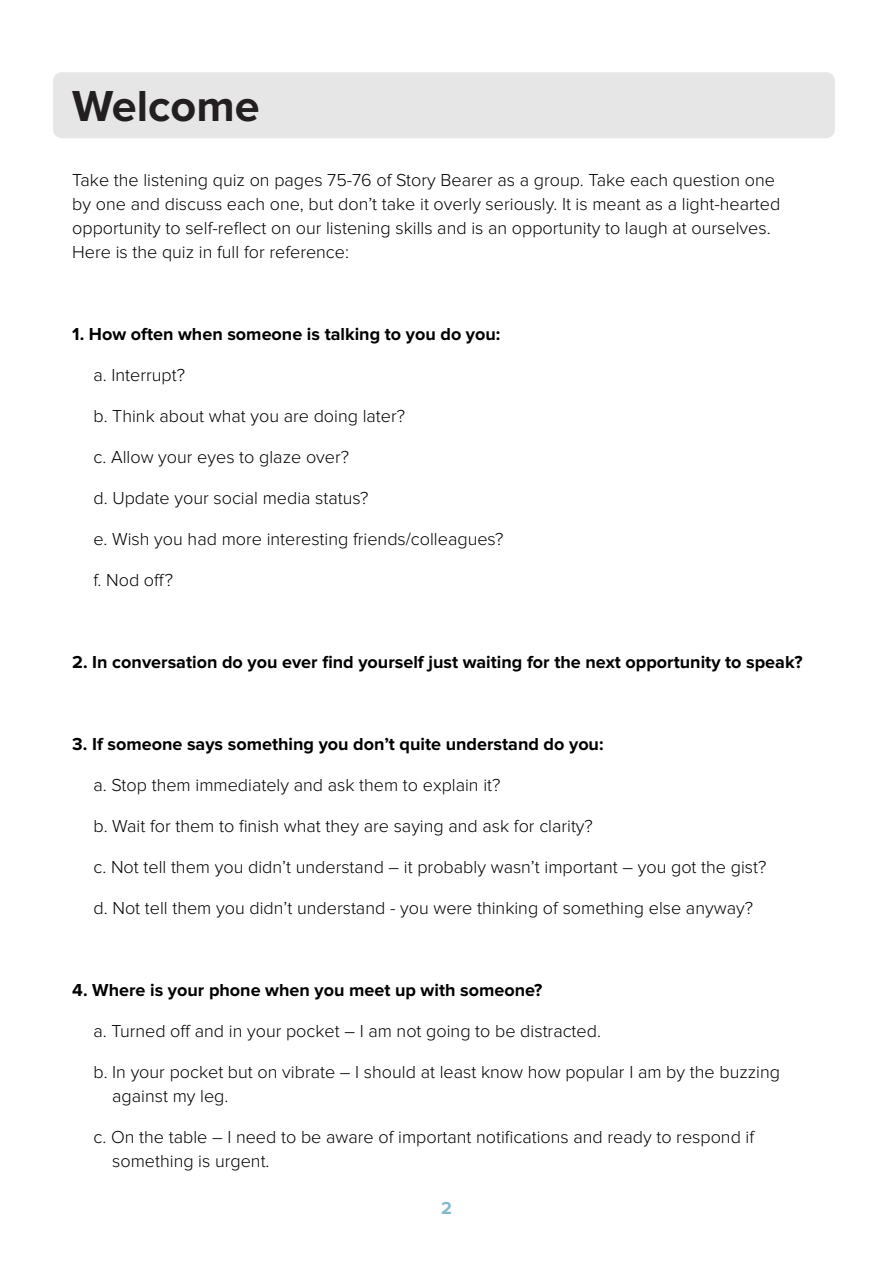
<style>
.page{position:relative;width:893px;height:1263px;background:#fff}
.page>*{position:absolute;margin:0;border:0;box-sizing:border-box;transform-origin:0 0}
.Heading_1{font:700 45px "Proxima Nova";color:#231f20}
.Main_body{font:300 18px/24px "Proxima Nova";color:#000}
.Main_body-2{font:700 18px "Proxima Nova";color:#000}
.t1{font:700 18px "Proxima Nova";color:#83baca}
</style>
<div class="page">
<div style="left:53px;top:72px;width:782px;height:66px;background:#e6e6e6;border-radius:9px"></div>
<p class="Heading_1" style="left:72px;top:80px;width:189px">Welcome</p>
<p class="Main_body" style="left:72px;top:168px;width:710px">Take the listening quiz on pages 75-76 of Story Bearer as a group. Take each question one by one and discuss each one, but don’t take it overly seriously. It is meant as a light-hearted opportunity to self-reflect on our listening skills and is an opportunity to laugh at ourselves.<br>Here is the quiz in full for reference:</p>
<p class="Main_body-2" style="left:72px;top:324px;width:430px">1. How often when someone is talking to you do you:</p>
<p class="Main_body" style="left:94px;top:363px;width:93px">a. Interrupt?</p>
<p class="Main_body" style="left:94px;top:404px;width:313px">b. Think about what you are doing later?</p>
<p class="Main_body" style="left:94px;top:445px;width:257px">c. Allow your eyes to glaze over?</p>
<p class="Main_body" style="left:94px;top:486px;width:276px">d. Update your social media status?</p>
<p class="Main_body" style="left:94px;top:527px;width:411px">e. Wish you had more interesting friends/colleagues?</p>
<p class="Main_body" style="left:94px;top:568px;width:81px">f. Nod off?</p>
<p class="Main_body-2" style="left:72px;top:652px;width:732px">2. In conversation do you ever find yourself just waiting for the next opportunity to speak?</p>
<p class="Main_body-2" style="left:72px;top:734px;width:533px">3. If someone says something you don’t quite understand do you:</p>
<p class="Main_body" style="left:94px;top:773px;width:408px">a. Stop them immediately and ask them to explain it?</p>
<p class="Main_body" style="left:94px;top:814px;width:501px">b. Wait for them to finish what they are saying and ask for clarity?</p>
<p class="Main_body" style="left:94px;top:855px;width:674px">c. Not tell them you didn’t understand – it probably wasn’t important – you got the gist?</p>
<p class="Main_body" style="left:94px;top:896px;width:661px">d. Not tell them you didn’t understand - you were thinking of something else anyway?</p>
<p class="Main_body-2" style="left:72px;top:980px;width:472px">4. Where is your phone when you meet up with someone?</p>
<p class="Main_body" style="left:94px;top:1019px;width:509px">a. Turned off and in your pocket – I am not going to be distracted.</p>
<p class="Main_body" style="left:112px;top:1060px;width:669px;text-indent:-19px">b. In your pocket but on vibrate – I should at least know how popular I am by the buzzing against my leg.</p>
<p class="Main_body" style="left:112px;top:1125px;width:644px;text-indent:-19px">c. On the table – I need to be aware of important notifications and ready to respond if something is urgent.</p>
<p class="t1" style="left:441px;top:1198px;width:12px">2</p>
</div>
